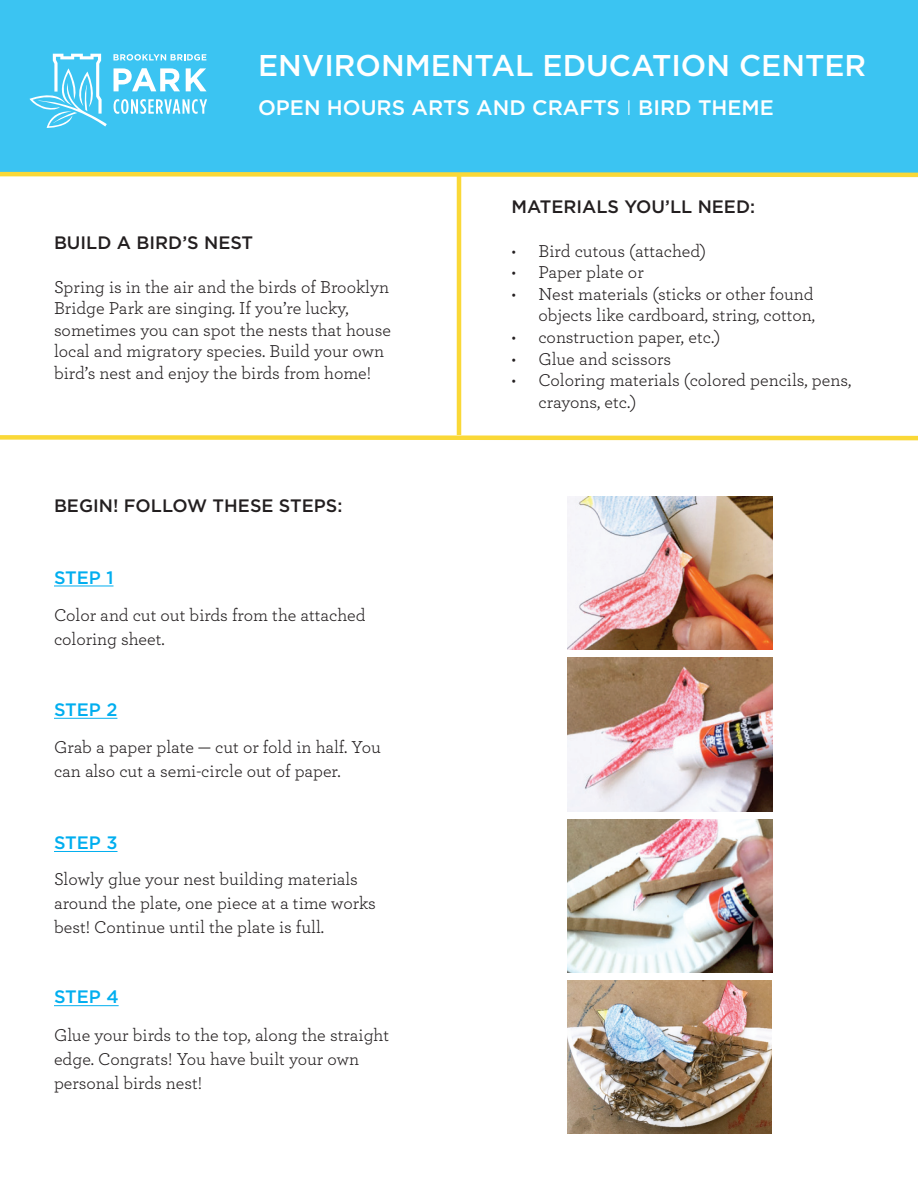
<style>
.page{position:relative;width:918px;height:1188px;background:#fff}
.page>*{position:absolute;margin:0;border:0;box-sizing:border-box;transform-origin:0 0}
.t1{font:500 30px "Gotham";color:#fff}
.t2{font:500 21px "Gotham";color:#fff}
.t3{font:18px/24px "Archer";color:#231f20}
.t4{font:500 18px "Gotham";color:#231f20}
.t5{font:500 18px "Gotham";color:#00aeef}
.s1{font-weight:300}
</style>
<div class="page">
<hr style="left:54px;top:586px;width:60px;height:1px;background:#00aeef">
<hr style="left:54px;top:718px;width:63px;height:1px;background:#00aeef">
<hr style="left:54px;top:851px;width:64px;height:1px;background:#00aeef">
<hr style="left:54px;top:1005px;width:65px;height:1px;background:#00aeef">
<div style="left:0;top:0;width:918px;height:173px;background:#3bc4f2"></div>
<svg style="left:30px;top:54px;width:77px;height:74px"></svg>
<svg style="left:113px;top:54px;width:93px;height:7px"></svg>
<svg style="left:114px;top:68px;width:66px;height:23px"></svg>
<svg style="left:186px;top:68px;width:21px;height:23px"></svg>
<svg style="left:114px;top:99px;width:93px;height:15px"></svg>
<hr style="left:457px;top:174px;width:4px;height:261px;background:#fad837">
<svg style="left:0;top:433px;width:918px;height:8px"></svg>
<img style="left:567px;top:496px;width:205px;height:154px">
<img style="left:568px;top:981px;width:204px;height:153px">
<svg style="left:0;top:171px;width:918px;height:8px"></svg>
<img style="left:567px;top:658px;width:205px;height:153px">
<img style="left:567px;top:819px;width:205px;height:154px">
<h1 class="t1" style="left:258px;top:46px;width:610px">ENVIRONMENTAL EDUCATION CENTER</h1>
<p class="t2" style="left:258px;top:94px;width:517px">OPEN HOURS ARTS AND CRAFTS <span class="s1">I</span> BIRD THEME</p>
<p class="t4" style="left:54px;top:231px;width:201px">BUILD A BIRD’S NEST</p>
<p class="t3" style="left:54px;top:275px;width:339px;line-height:21.6px">Spring is in the air and the birds of Brooklyn Bridge Park are singing. If you’re lucky, sometimes you can spot the nests that house local and migratory species. Build your own bird’s nest and enjoy the birds from home!</p>
<p class="t4" style="left:54px;top:494px;width:290px">BEGIN! FOLLOW THESE STEPS:</p>
<p class="t5" style="left:54px;top:565px;width:61px">STEP 1</p>
<p class="t3" style="left:54px;top:602px;width:313px">Color and cut out birds from the attached coloring sheet.</p>
<p class="t5" style="left:54px;top:698px;width:65px">STEP 2</p>
<p class="t3" style="left:54px;top:735px;width:328px">Grab a paper plate — cut or fold in half. You can also cut a semi-circle out of paper.</p>
<p class="t5" style="left:54px;top:831px;width:65px">STEP 3</p>
<p class="t3" style="left:54px;top:866px;width:323px">Slowly glue your nest building materials around the plate, one piece at a time works best! Continue until the plate is full.</p>
<p class="t5" style="left:54px;top:985px;width:66px">STEP 4</p>
<p class="t3" style="left:54px;top:1022px;width:337px">Glue your birds to the top, along the straight edge. Congrats! You have built your own personal birds nest!</p>
<p class="t4" style="left:512px;top:195px;width:245px">MATERIALS YOU’LL NEED:</p>
<p class="t3" style="left:512px;top:238px;width:196px">• Bird cutous (attached)</p>
<p class="t3" style="left:512px;top:259px;width:134px">• Paper plate or</p>
<p class="t3" style="left:512px;top:282px;width:305px;line-height:21.6px;text-align:right">• Nest materials (sticks or other found objects like cardboard, string, cotton,</p>
<p class="t3" style="left:512px;top:324px;width:210px">• construction paper, etc.)</p>
<p class="t3" style="left:512px;top:346px;width:161px">• Glue and scissors</p>
<p class="t3" style="left:539px;top:369px;width:314px;line-height:21.6px;text-indent:-27px">• Coloring materials (colored pencils, pens, crayons, etc.)</p>
</div>
